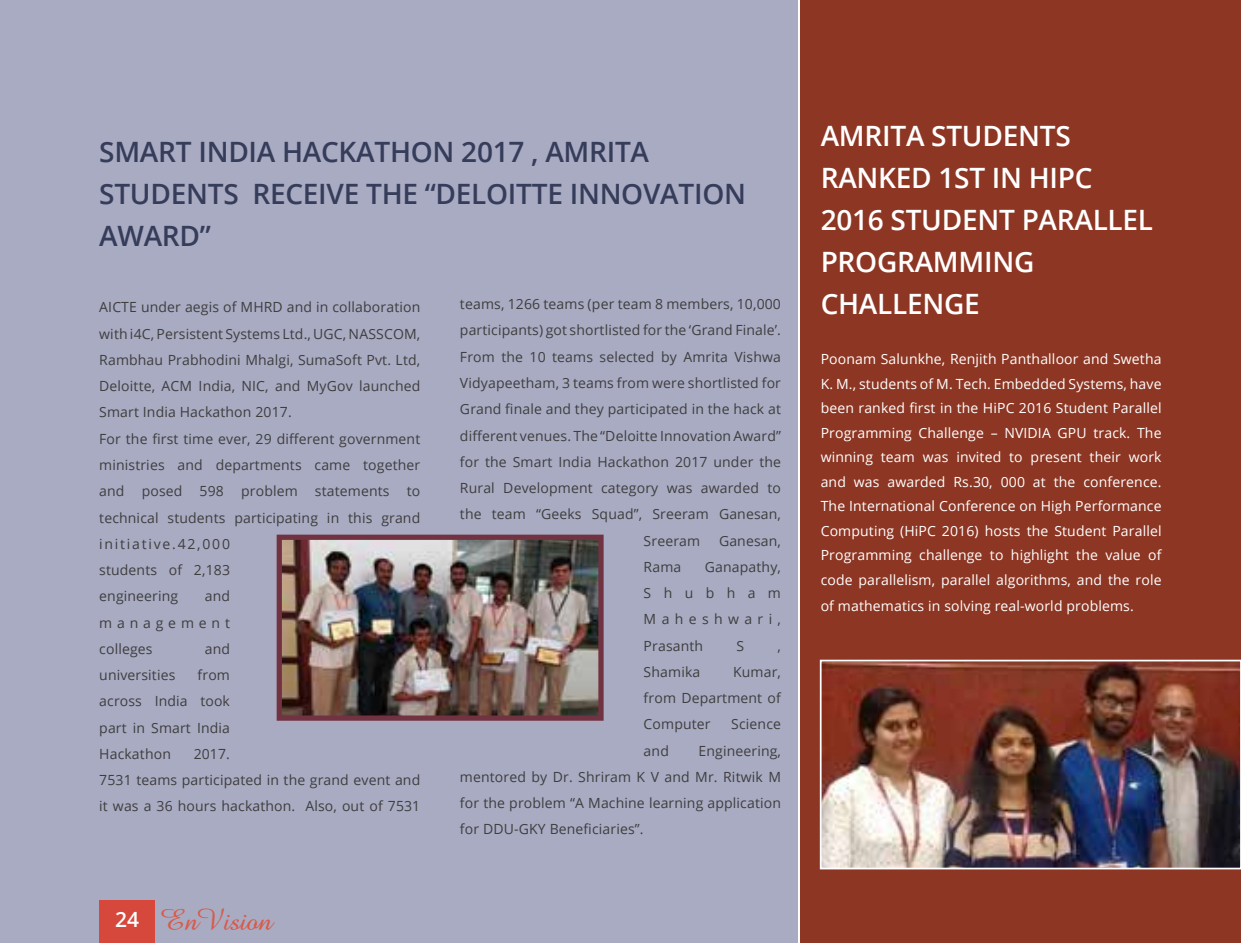
<style>
.page{position:relative;width:1241px;height:943px;background:#fff}
.page>*{position:absolute;margin:0;border:0;box-sizing:border-box;transform-origin:0 0}
.t1{font:600 28px/42px "Open Sans";letter-spacing:-.01em;color:#363d5a}
.t2{font:600 28px/42px "Open Sans";letter-spacing:-.01em;color:#fff}
.t3{font:600 21px "Open Sans";color:#fff}
.t4{font:19.25px "Abbeyline";letter-spacing:-.01em;color:#d95a49}
.body{font:14px/26.2px "Open Sans";letter-spacing:.01em;color:#3e3e3f;text-align:justify}
.t5{font:14px/24.5px "Open Sans";letter-spacing:.01em;color:#fff;text-align:justify}
</style>
<div class="page">
<div style="left:0;top:0;width:797px;height:943px;background:#a9abc2"></div>
<div style="left:800px;top:0;width:440px;height:943px;background:#8d3623"></div>
<img style="left:282px;top:540px;width:315px;height:174px">
<div style="left:276px;top:534px;width:327px;height:186px;border:5px solid #713342"></div>
<img style="left:822px;top:662px;width:415px;height:204px">
<div style="left:819px;top:659px;width:421px;height:210px;border:2px solid #fff"></div>
<div style="left:99px;top:900px;width:56px;height:43px;background:#d6473c"></div>
<p class="t1" style="left:99px;top:130px;width:648px">SMART INDIA HACKATHON 2017 , AMRITA<br>STUDENTS RECEIVE THE “DELOITTE INNOVATION<br>AWARD”</p>
<p class="body" style="left:99px;top:294px;width:322px">AICTE under aegis of MHRD and in collaboration with i4C, Persistent Systems Ltd., UGC, NASSCOM, Rambhau Prabhodini Mhalgi, SumaSoft Pvt. Ltd, Deloitte, ACM India, NIC, and MyGov launched Smart India Hackathon 2017.</p>
<p class="body" style="left:99px;top:425px;width:322px;text-align:left">For the first time ever, 29 different government ministries and departments came together and posed 598 problem statements to technical students participating in this grand initiative.42,000<br>students of 2,183<br>engineering</p>
<p class="body" style="left:99px;top:582px;width:132px;text-indent:105px">and management colleges</p>
<p class="body" style="left:205px;top:635px;width:27px">and</p>
<p class="body" style="left:99px;top:661px;width:132px;text-indent:98px">from across India took part in Smart India Hackathon</p>
<p class="body" style="left:99px;top:661px;width:78px">universities</p>
<p class="body" style="left:99px;top:740px;width:322px;text-align:left;text-indent:94px">2017.<br>7531 teams participated in the grand event and it was a 36 hours hackathon. Also, out of 7531</p>
<p class="t3" style="left:115px;top:905px;width:25px">24</p>
<p class="t4" style="left:161px;top:912px;width:112px">EnVision</p>
<p class="body" style="left:460px;top:290px;width:322px">teams, 1266 teams (per team 8 members, 10,000</p>
<p class="body" style="left:460px;top:317px;width:322px">participants) got shortlisted for the ‘Grand Finale’.</p>
<p class="body" style="left:460px;top:343px;width:322px">From the 10 teams selected by Amrita Vishwa</p>
<p class="body" style="left:460px;top:369px;width:322px">Vidyapeetham, 3 teams from were shortlisted for</p>
<p class="body" style="left:460px;top:395px;width:322px">Grand finale and they participated in the hack at</p>
<p class="body" style="left:460px;top:422px;width:322px">different venues. The “Deloitte Innovation Award”</p>
<p class="body" style="left:460px;top:448px;width:322px">for the Smart India Hackathon 2017 under the</p>
<p class="body" style="left:460px;top:474px;width:322px">Rural Development category was awarded to</p>
<p class="body" style="left:460px;top:500px;width:322px">the team “Geeks Squad”, Sreeram Ganesan,</p>
<p class="body" style="left:643px;top:527px;width:58px">Sreeram</p>
<p class="body" style="left:719px;top:527px;width:63px">Ganesan,</p>
<p class="body" style="left:643px;top:553px;width:39px">Rama</p>
<p class="body" style="left:643px;top:553px;width:139px;text-indent:61px">Ganapathy, Shubham Maheshwari, Prasanth</p>
<p class="body" style="left:736px;top:632px;width:9px">S</p>
<p class="body" style="left:777px;top:632px;width:5px">,</p>
<p class="body" style="left:643px;top:658px;width:58px">Shamika</p>
<p class="body" style="left:643px;top:658px;width:139px;text-indent:89px">Kumar, from Department of Computer</p>
<p class="body" style="left:731px;top:710px;width:51px">Science</p>
<p class="body" style="left:643px;top:737px;width:27px">and</p>
<p class="body" style="left:460px;top:737px;width:322px;text-indent:238px">Engineering, mentored by Dr. Shriram K V and Mr. Ritwik M for the problem “A Machine learning application for DDU-GKY Beneficiaries”.</p>
<p class="t2" style="left:820px;top:114px;width:334px">AMRITA STUDENTS<br>RANKED 1ST IN HIPC<br>2016 STUDENT PARALLEL<br>PROGRAMMING<br>CHALLENGE</p>
<p class="t5" style="left:820px;top:347px;width:342px">Poonam Salunkhe, Renjith Panthalloor and Swetha K. M., students of M. Tech. Embedded Systems, have been ranked first in the HiPC 2016 Student Parallel Programming Challenge – NVIDIA GPU track. The winning team was invited to present their work and was awarded Rs.30, 000 at the conference.<br>The International Conference on High Performance Computing (HiPC 2016) hosts the Student Parallel Programming challenge to highlight the value of code parallelism, parallel algorithms, and the role</p>
<p class="t5" style="left:820px;top:593px;width:314px">of mathematics in solving real-world problems.</p>
</div>
